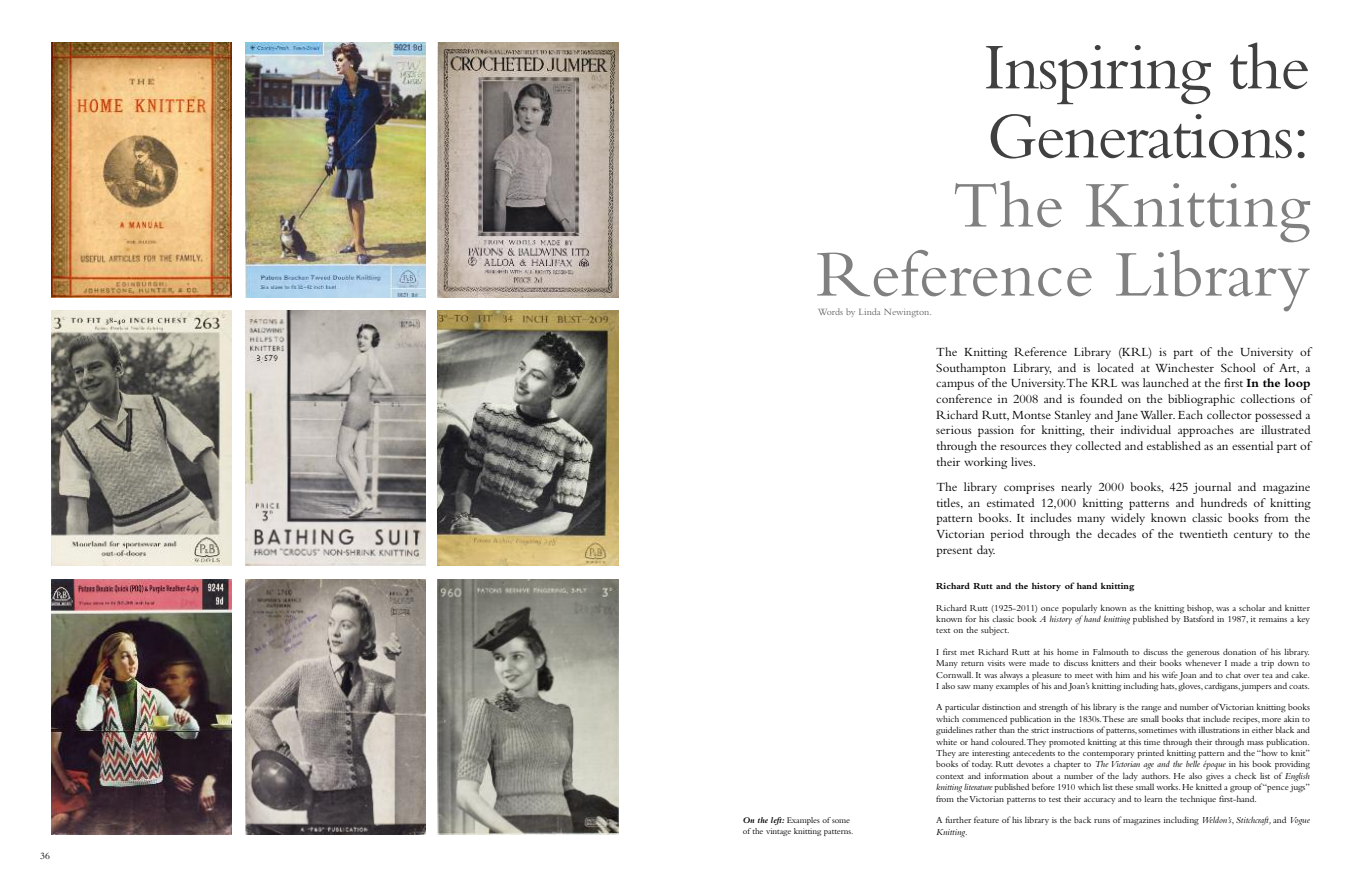
<style>
.page{position:relative;width:1361px;height:891px;background:#fff}
.page>*{position:absolute;margin:0;border:0;box-sizing:border-box;transform-origin:0 0}
.t1{font:68px/69px "Bembo";color:#808080;text-align:right}
.t2{font:68px/69px "Bembo";letter-spacing:-.025em;color:#404040}
.t3{font:13px/15.6px "Bembo";color:#000;text-align:justify}
.t4{font:10px "Bembo";color:#666}
.t5{font:10px "Bembo";color:#000}
.t6{font:9.5px/11.4px "Bembo";color:#000;text-align:justify}
.t7{font:700 9.5px "Bembo";color:#000}
.t8{font:9px/10.8px "Bembo";letter-spacing:-.01em;color:#000}
.s1{font-weight:700;font-style:italic}
.s2{font-weight:700}
.s3{font-style:italic}
</style>
<div class="page">
<img style="left:51px;top:579px;width:180px;height:254px">
<img style="left:51px;top:310px;width:180px;height:255px">
<img style="left:51px;top:43px;width:180px;height:254px">
<img style="left:245px;top:579px;width:180px;height:254px">
<img style="left:245px;top:310px;width:180px;height:255px">
<img style="left:245px;top:43px;width:180px;height:254px">
<img style="left:438px;top:579px;width:180px;height:254px">
<img style="left:438px;top:310px;width:180px;height:255px">
<img style="left:438px;top:43px;width:180px;height:254px">
<p class="t5" style="left:40px;top:852px;width:11px">36</p>
<h1 class="t2" style="left:983px;top:39px;width:328px">Inspiring the<br>Generations:</h1>
<h1 class="t1" style="left:816px;top:177px;width:495px">The Knitting<br>Reference Library</h1>
<p class="t4" style="left:818px;top:308px;width:116px">Words by Linda Newington.</p>
<p class="t8" style="left:743px;top:815px;width:112px"><span class="s1">On the left:</span> Examples of some of the vintage knitting patterns.</p>
<p class="t3" style="left:936px;top:345px;width:376px">The Knitting Reference Library (KRL) is part of the University of Southampton Library, and is located at Winchester School of Art, a campus of the University.The KRL was launched at the first <span class="s2">In the loop </span>conference in 2008 and is founded on the bibliographic collections of Richard Rutt, Montse Stanley and JaneWaller. Each collector possessed a serious passion for knitting, their individual approaches are illustrated through the resources they collected and established as an essential part of their working lives.</p>
<p class="t3" style="left:936px;top:480px;width:376px">The library comprises nearly 2000 books, 425 journal and magazine titles, an estimated 12,000 knitting patterns and hundreds of knitting pattern books. It includes many widely known classic books from the Victorian period through the decades of the twentieth century to the present day.</p>
<p class="t7" style="left:936px;top:582px;width:199px">Richard Rutt and the history of hand knitting</p>
<p class="t6" style="left:936px;top:602px;width:375px">Richard Rutt (1925-2011) once popularly known as the knitting bishop, was a scholar and knitter known for his classic book <span class="s3">A history of hand knitting</span> published by Batsford in 1987, it remains a key text on the subject.</p>
<p class="t6" style="left:936px;top:646px;width:375px">I first met Richard Rutt at his home in Falmouth to discuss the generous donation of his library.<br>Many return visits were made to discuss knitters and their books whenever I made a trip down to Cornwall. It was always a pleasure to meet with him and his wife Joan and to chat over tea and cake.<br>I also saw many examples of his and Joan’s knitting including hats,gloves,cardigans,jumpers and coats.</p>
<p class="t6" style="left:936px;top:702px;width:375px">A particular distinction and strength of his library is the range and number ofVictorian knitting books which commenced publication in the 1830s.These are small books that include recipes, more akin to guidelines rather than the strict instructions of patterns,sometimes with illustrations in either black and white or hand coloured.They promoted knitting at this time through their through mass publication.<br>They are interesting antecedents to the contemporary printed knitting pattern and the “how to knit” books of today. Rutt devotes a chapter to <span class="s3">The Victorian age and the belle époque</span> in his book providing context and information about a number of the lady authors. He also gives a check list of <span class="s3">English knitting literature</span> published before 1910 which list these small works.He knitted a group of“pence jugs” from theVictorian patterns to test their accuracy and to learn the technique first-hand.</p>
<p class="t6" style="left:936px;top:815px;width:375px">A further feature of his library is the back runs of magazines including <span class="s3">Weldon’s</span>, <span class="s3">Stitchcraft,</span> and <span class="s3">Vogue<br>Knitting</span>.</p>
</div>
